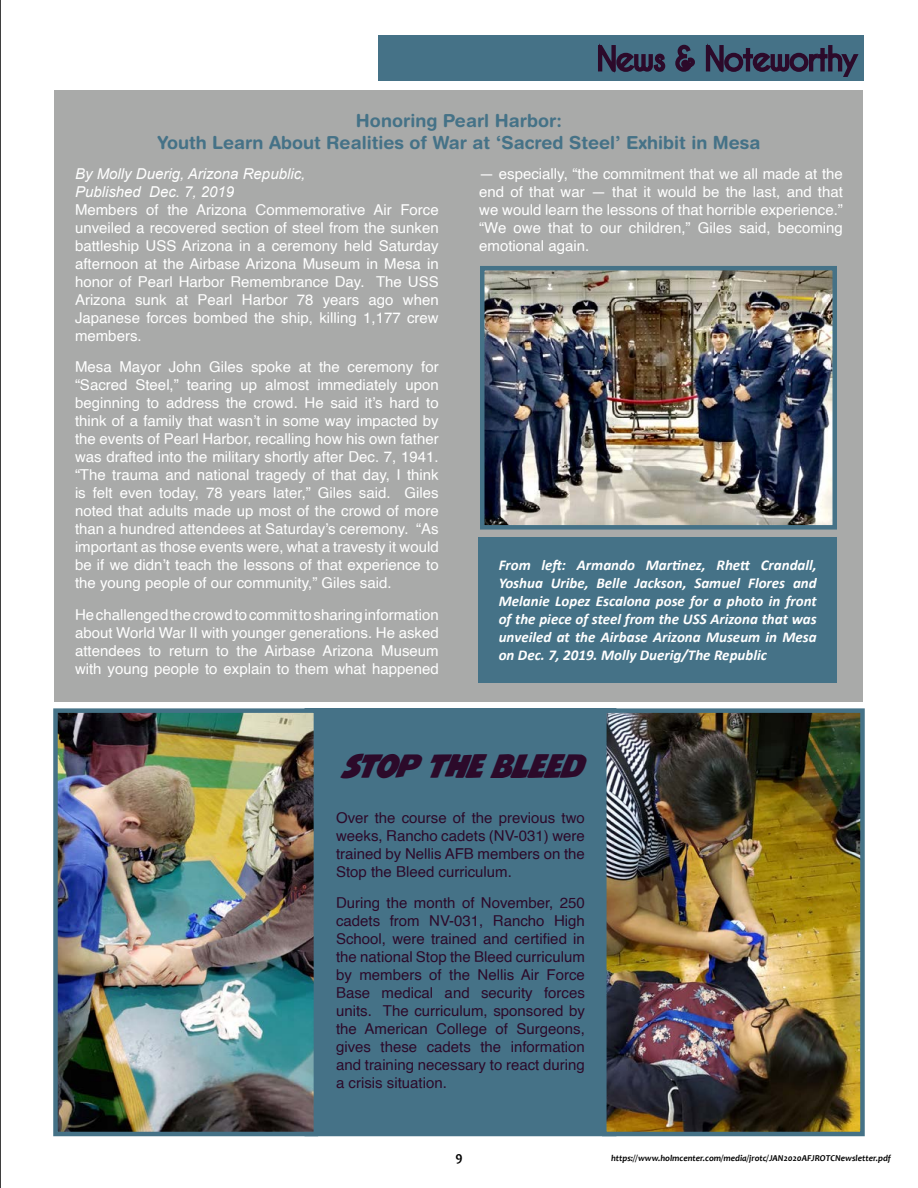
<style>
.page{position:relative;width:918px;height:1188px;background:#fff}
.page>*{position:absolute;margin:0;border:0;box-sizing:border-box;transform-origin:0 0}
.t1{font:33px "Jack's Candlestick";color:#2c0a2a}
.t2{font:700 18px/21.6px "Helvetica Rounded";color:#457287;text-align:center}
.t3{font:15px/18px "Helvetica";color:#fff;text-align:justify}
.t4{font:15px/18px "Helvetica";color:#2c0a2a;text-align:justify}
.t5{font:italic 700 15px/18px "Calibri";color:#fff;text-align:justify}
.t6{font:italic 15px/18px "Arial";color:#fff}
.t7{font:700 13.5px "Candara";color:#000}
.t8{font:italic 700 9px "Candara";color:#000}
</style>
<div class="page">
<svg style="left:0;top:0;width:1px;height:1188px"></svg>
<div style="left:307px;top:710px;width:307px;height:424px;background:#457287"></div>
<div style="left:305px;top:708px;width:311px;height:428px;border:4px solid #457287"></div>
<div style="left:55px;top:148px;width:808px;height:554px;background:#a9aaa9"></div>
<div style="left:478px;top:537px;width:359px;height:145px;background:#457287"></div>
<img style="left:485px;top:271px;width:347px;height:254px">
<div style="left:480px;top:266px;width:357px;height:264px;border:4px solid #457287"></div>
<div style="left:55px;top:90px;width:808px;height:58px;background:#a9aaa9"></div>
<img style="left:58px;top:713px;width:255px;height:418px">
<div style="left:53px;top:708px;width:265px;height:428px;border:4px solid #457287"></div>
<div style="left:378px;top:36px;width:486px;height:45px;background:#457287"></div>
<svg style="left:598px;top:43px;width:97px;height:30px"></svg>
<svg style="left:705px;top:43px;width:154px;height:34px"></svg>
<img style="left:607px;top:713px;width:253px;height:418px">
<div style="left:602px;top:708px;width:263px;height:428px;border:4px solid #457287"></div>
<p class="t2" style="left:157px;top:109px;width:605px">Honoring Pearl Harbor:<br>Youth Learn About Realities of War at ‘Sacred Steel’ Exhibit in Mesa</p>
<p class="t6" style="left:75px;top:165px;width:232px">By Molly Duerig, Arizona Republic,<br>Published Dec. 7, 2019</p>
<p class="t3" style="left:75px;top:201px;width:365px">Members of the Arizona Commemorative Air Force unveiled a recovered section of steel from the sunken battleship USS Arizona in a ceremony held Saturday afternoon at the Airbase Arizona Museum in Mesa in honor of Pearl Harbor Remembrance Day. The USS Arizona sunk at Pearl Harbor 78 years ago when Japanese forces bombed the ship, killing 1,177 crew members.</p>
<p class="t3" style="left:75px;top:359px;width:365px">Mesa Mayor John Giles spoke at the ceremony for “Sacred Steel,” tearing up almost immediately upon beginning to address the crowd. He said it’s hard to think of a family that wasn’t in some way impacted by the events of Pearl Harbor, recalling how his own father was drafted into the military shortly after Dec. 7, 1941. “The trauma and national tragedy of that day, I think is felt even today, 78 years later,” Giles said. Giles noted that adults made up most of the crowd of more than a hundred attendees at Saturday’s ceremony. “As important as those events were, what a travesty it would be if we didn’t teach the lessons of that experience to the young people of our community,” Giles said.</p>
<p class="t3" style="left:75px;top:606px;width:365px">He challenged the crowd to commit to sharing information about World War II with younger generations. He asked attendees to return to the Airbase Arizona Museum with young people to explain to them what happened</p>
<p class="t3" style="left:479px;top:165px;width:365px">— especially, “the commitment that we all made at the end of that war — that it would be the last, and that we would learn the lessons of that horrible experience.” “We owe that to our children,” Giles said, becoming emotional again.</p>
<p class="t5" style="left:499px;top:556px;width:320px">From left: Armando Martinez, Rhett Crandall, Yoshua Uribe, Belle Jackson, Samuel Flores and Melanie Lopez Escalona pose for a photo in front of the piece of steel from the USS Arizona that was unveiled at the Airbase Arizona Museum in Mesa on Dec. 7, 2019. Molly Duerig/The Republic</p>
<h1 class="t1" style="left:340px;top:747px;width:242px">STOP THE BLEED</h1>
<p class="t4" style="left:336px;top:809px;width:250px">Over the course of the previous two weeks, Rancho cadets (NV-031) were trained by Nellis AFB members on the Stop the Bleed curriculum.</p>
<p class="t4" style="left:336px;top:894px;width:250px">During the month of November, 250 cadets from NV-031, Rancho High School, were trained and certified in the national Stop the Bleed curriculum by members of the Nellis Air Force Base medical and security forces units. The curriculum, sponsored by the American College of Surgeons, gives these cadets the information and training necessary to react during a crisis situation.</p>
<p class="t7" style="left:455px;top:1148px;width:9px">9</p>
<p class="t8" style="left:611px;top:1152px;width:281px">https://www.holmcenter.com/media/jrotc/JAN2020AFJROTCNewsletter.pdf</p>
</div>
